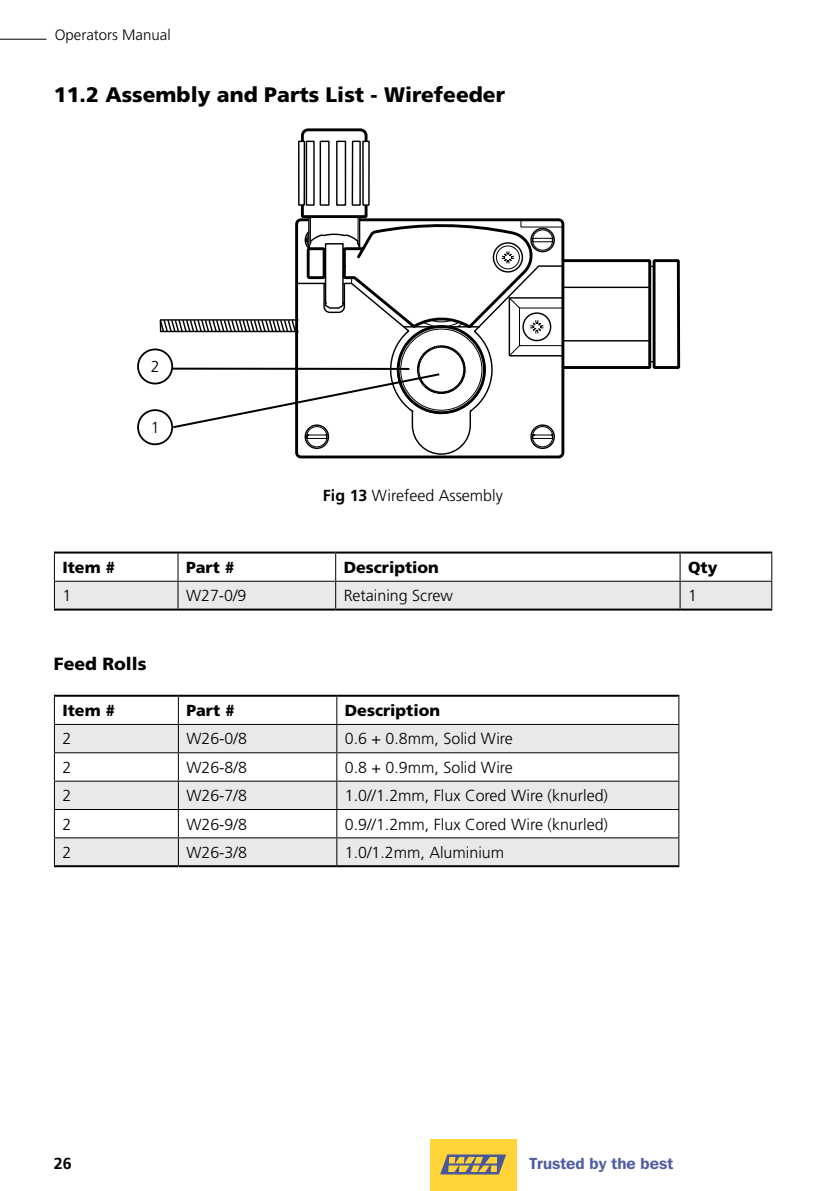
<style>
.page{position:relative;width:840px;height:1191px;background:#fff}
.page>*{position:absolute;margin:0;border:0;box-sizing:border-box;transform-origin:0 0}
.t1{font:900 21px "Frutiger";color:#000}
.t2{font:900 17.6px "Frutiger";color:#000}
.t3{font:300 16px "Frutiger";color:#000}
.t4{font:900 16px "Frutiger";color:#000}
.t5{font:600 16px "Franklin Gothic IT Cby BT";color:#4d5ca3}
.t6{font:700 16px "Frutiger";color:#000}
.t7{font:300 15px "Frutiger";color:#000}
.s1{font-weight:700}
</style>
<div class="page">
<hr style="left:0;top:39px;width:46px;height:1px;background:#000">
<div style="left:430px;top:1139px;width:86px;height:52px;background:#ffd339"></div>
<svg style="left:440px;top:1154px;width:66px;height:20px"></svg>
<svg style="left:55px;top:725px;width:623px;height:140px;fill:#e8e9eb"></svg>
<hr style="left:54px;top:694px;width:124px;height:2px;background:#000">
<hr style="left:178px;top:694px;width:158px;height:2px;background:#000">
<hr style="left:336px;top:694px;width:343px;height:2px;background:#000">
<hr style="left:54px;top:865px;width:124px;height:2px;background:#000">
<hr style="left:178px;top:865px;width:158px;height:2px;background:#000">
<hr style="left:336px;top:865px;width:343px;height:2px;background:#000">
<hr style="left:54px;top:724px;width:124px;height:1px;background:#000">
<hr style="left:178px;top:724px;width:158px;height:1px;background:#000">
<hr style="left:336px;top:724px;width:343px;height:1px;background:#000">
<hr style="left:54px;top:752px;width:124px;height:1px;background:#000">
<hr style="left:178px;top:752px;width:158px;height:1px;background:#000">
<hr style="left:336px;top:752px;width:343px;height:1px;background:#000">
<hr style="left:54px;top:780px;width:124px;height:1px;background:#000">
<hr style="left:178px;top:780px;width:158px;height:1px;background:#000">
<hr style="left:336px;top:780px;width:343px;height:1px;background:#000">
<hr style="left:54px;top:809px;width:124px;height:1px;background:#000">
<hr style="left:178px;top:809px;width:158px;height:1px;background:#000">
<hr style="left:336px;top:809px;width:343px;height:1px;background:#000">
<hr style="left:54px;top:837px;width:124px;height:1px;background:#000">
<svg style="left:54px;top:696px;width:1px;height:169px"></svg>
<hr style="left:178px;top:837px;width:158px;height:1px;background:#000">
<svg style="left:178px;top:696px;width:1px;height:169px"></svg>
<hr style="left:336px;top:837px;width:343px;height:1px;background:#000">
<svg style="left:336px;top:696px;width:1px;height:169px"></svg>
<svg style="left:678px;top:696px;width:1px;height:169px"></svg>
<svg style="left:295px;top:259px;width:386px;height:200px"></svg>
<div style="left:561px;top:259px;width:89px;height:110px;border:3px solid #000"></div>
<svg style="left:570px;top:259px;width:85px;height:104px"></svg>
<svg style="left:159px;top:128px;width:411px;height:301px"></svg>
<hr style="left:171px;top:368px;width:237px;height:2px;background:#000">
<hr style="left:54px;top:551px;width:124px;height:2px;background:#000">
<hr style="left:178px;top:551px;width:157px;height:2px;background:#000">
<hr style="left:335px;top:551px;width:344px;height:2px;background:#000">
<hr style="left:679px;top:551px;width:92px;height:2px;background:#000">
<hr style="left:54px;top:608px;width:124px;height:2px;background:#000">
<hr style="left:178px;top:608px;width:157px;height:2px;background:#000">
<hr style="left:335px;top:608px;width:344px;height:2px;background:#000">
<hr style="left:679px;top:608px;width:92px;height:2px;background:#000">
<svg style="left:54px;top:553px;width:717px;height:56px"></svg>
<div style="left:138px;top:410px;width:34px;height:34px;background:#fff;border-radius:50%"></div>
<div style="left:137px;top:409px;width:36px;height:36px;border:2px solid #000;border-radius:50%"></div>
<div style="left:138px;top:349px;width:34px;height:34px;background:#fff;border-radius:50%"></div>
<div style="left:137px;top:348px;width:36px;height:36px;border:2px solid #000;border-radius:50%"></div>
<p class="t7" style="left:55px;top:26px;width:117px">Operators Manual</p>
<h1 class="t1" style="left:54px;top:82px;width:452px">11.2 Assembly and Parts List - Wirefeeder</h1>
<p class="t3" style="left:151px;top:358px;width:10px">2</p>
<p class="t3" style="left:151px;top:418px;width:10px">1</p>
<p class="t3" style="left:323px;top:486px;width:181px"><span class="s1">Fig 13</span> Wirefeed Assembly</p>
<p class="t4" style="left:62px;top:558px;width:54px">Item #</p>
<p class="t4" style="left:186px;top:558px;width:50px">Part #</p>
<p class="t4" style="left:343px;top:558px;width:97px">Description</p>
<p class="t4" style="left:687px;top:558px;width:31px">Qty</p>
<p class="t3" style="left:62px;top:586px;width:10px">1</p>
<p class="t3" style="left:186px;top:586px;width:62px">W27-0/9</p>
<p class="t3" style="left:343px;top:586px;width:111px">Retaining Screw</p>
<p class="t3" style="left:687px;top:586px;width:10px">1</p>
<p class="t2" style="left:54px;top:653px;width:94px">Feed Rolls</p>
<p class="t4" style="left:62px;top:701px;width:54px">Item #</p>
<p class="t4" style="left:186px;top:701px;width:50px">Part #</p>
<p class="t4" style="left:344px;top:701px;width:97px">Description</p>
<p class="t3" style="left:62px;top:730px;width:10px">2</p>
<p class="t3" style="left:186px;top:730px;width:62px">W26-0/8</p>
<p class="t3" style="left:344px;top:730px;width:169px">0.6 + 0.8mm, Solid Wire</p>
<p class="t3" style="left:62px;top:758px;width:10px">2</p>
<p class="t3" style="left:186px;top:758px;width:62px">W26-8/8</p>
<p class="t3" style="left:344px;top:758px;width:169px">0.8 + 0.9mm, Solid Wire</p>
<p class="t3" style="left:62px;top:786px;width:10px">2</p>
<p class="t3" style="left:186px;top:786px;width:62px">W26-7/8</p>
<p class="t3" style="left:344px;top:786px;width:264px">1.0//1.2mm, Flux Cored Wire (knurled)</p>
<p class="t3" style="left:62px;top:815px;width:10px">2</p>
<p class="t3" style="left:186px;top:815px;width:62px">W26-9/8</p>
<p class="t3" style="left:344px;top:815px;width:264px">0.9//1.2mm, Flux Cored Wire (knurled)</p>
<p class="t3" style="left:62px;top:843px;width:10px">2</p>
<p class="t3" style="left:186px;top:843px;width:62px">W26-3/8</p>
<p class="t3" style="left:344px;top:843px;width:161px">1.0/1.2mm, Aluminium</p>
<p class="t6" style="left:54px;top:1154px;width:19px">26</p>
<p class="t5" style="left:529px;top:1153px;width:145px">Trusted by the best</p>
</div>
